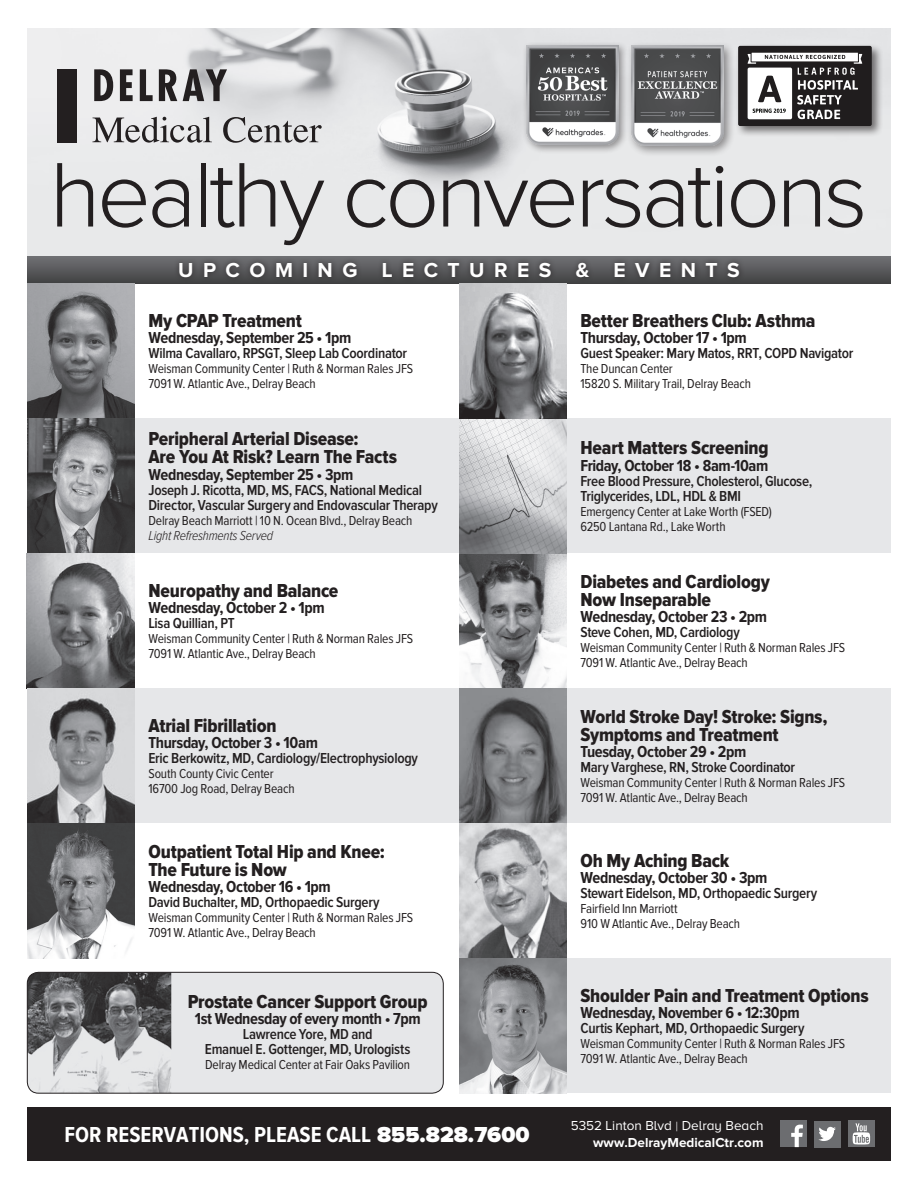
<style>
.page{position:relative;width:918px;height:1188px;background:#fff}
.page>*{position:absolute;margin:0;border:0;box-sizing:border-box;transform-origin:0 0}
.t1{font:300 95.1px "Proxima Nova";letter-spacing:-.04em;color:#231f20}
.t2{font:700 22.5px "Proxima Nova Cond";color:#fff}
.t3{font:700 21px "Proxima Nova";letter-spacing:.45em;color:#fff}
.t4{font:19.5px/18px "Proxima Nova Cond Extrabld";letter-spacing:-.01em;color:#231f20}
.t5{font:700 16.5px "Proxima Nova Cond";letter-spacing:-.02em;color:#231f20}
.t6{font:600 15px/15px "Proxima Nova Cond";letter-spacing:-.02em;color:#231f20}
.t7{font:13.5px/15px "Proxima Nova Cond";letter-spacing:-.015em;color:#231f20}
.t8{font:13.5px "Proxima Nova A";color:#fff}
.t9{font:700 13.5px "Proxima Nova";color:#fff}
.t10{font:italic 300 13.5px "Proxima Nova Cond";letter-spacing:-.02em;color:#231f20}
.s1{font-family:"Proxima Nova";font-weight:300}
.s2{font-family:"Proxima Nova";font-weight:900}
</style>
<div class="page">
<img style="left:27px;top:29px;width:864px;height:227px">
<svg style="left:94px;top:69px;width:19px;height:32px"></svg>
<svg style="left:120px;top:69px;width:13px;height:32px"></svg>
<svg style="left:140px;top:69px;width:13px;height:32px"></svg>
<svg style="left:159px;top:69px;width:18px;height:32px"></svg>
<svg style="left:183px;top:69px;width:44px;height:32px"></svg>
<svg style="left:92px;top:117px;width:120px;height:26px"></svg>
<svg style="left:223px;top:117px;width:99px;height:26px"></svg>
<div style="left:57px;top:69px;width:19px;height:74px;background:#231f20"></div>
<div style="left:27px;top:256px;width:864px;height:28px;background:linear-gradient(to bottom,#717175,#424344)"></div>
<div style="left:173px;top:257px;width:572px;height:26px;background:#231f20;opacity:.75"></div>
<div style="left:27px;top:418px;width:864px;height:136px;background:#e6e7e9"></div>
<div style="left:27px;top:688px;width:864px;height:136px;background:#e6e7e9"></div>
<div style="left:459px;top:958px;width:432px;height:136px;background:#e6e7e9"></div>
<div style="left:27px;top:1107px;width:864px;height:54px;background:#231f20"></div>
<div style="left:848px;top:1121px;width:27px;height:26px;background:#6c6d70"></div>
<svg style="left:853px;top:1123px;width:17px;height:21px"></svg>
<div style="left:780px;top:1121px;width:26px;height:26px;background:#6c6d70"></div>
<svg style="left:791px;top:1125px;width:12px;height:22px"></svg>
<div style="left:814px;top:1121px;width:26px;height:26px;background:#6c6d70"></div>
<svg style="left:818px;top:1127px;width:18px;height:14px"></svg>
<div style="left:626px;top:41px;width:109px;height:116px;background:#231f20;opacity:.48"></div>
<img style="left:631px;top:46px;width:93px;height:100px">
<div style="left:522px;top:42px;width:107px;height:113px;background:#231f20;opacity:.48"></div>
<img style="left:526px;top:46px;width:92px;height:99px">
<div style="left:736px;top:43px;width:147px;height:94px;background:#231f20;opacity:.6"></div>
<div style="left:738px;top:46px;width:134px;height:80px;background:#201d1e;border-radius:2px"></div>
<div style="left:751px;top:52px;width:108px;height:10px;border:1px solid #201d1e"></div>
<svg style="left:748px;top:54px;width:114px;height:65px"></svg>
<img style="left:27px;top:284px;width:108px;height:674px">
<img style="left:459px;top:284px;width:108px;height:810px">
<div style="left:27px;top:972px;width:416px;height:121px;background:#e6e7e9;border-radius:11px"></div>
<img style="left:27px;top:972px;width:144px;height:121px">
<div style="left:27px;top:972px;width:417px;height:122px;border:1px solid #231f20;border-radius:11px"></div>
<h1 class="t1" style="left:50px;top:142px;width:820px">healthy conversations</h1>
<h3 class="t3" style="left:178px;top:258px;width:563px">UPCOMING LECTURES &amp; EVENTS</h3>
<h3 class="t4" style="left:148px;top:312px;width:155px">My CPAP Treatment</h3>
<p class="t5" style="left:148px;top:329px;width:204px">Wednesday, September 25 • 1pm</p>
<p class="t6" style="left:148px;top:346px;width:260px">Wilma Cavallaro, RPSGT, Sleep Lab Coordinator</p>
<p class="t7" style="left:148px;top:362px;width:266px">Weisman Community Center | Ruth &amp; Norman Rales JFS<br>7091 W. Atlantic Ave., Delray Beach</p>
<h3 class="t4" style="left:148px;top:431px;width:250px">Peripheral Arterial Disease:<br>Are You At Risk? Learn The Facts</h3>
<p class="t5" style="left:148px;top:465px;width:207px">Wednesday, September 25 • 3pm</p>
<p class="t6" style="left:148px;top:483px;width:291px">Joseph J. Ricotta, MD, MS, FACS, National Medical<br>Director, Vascular Surgery and Endovascular Therapy</p>
<p class="t7" style="left:148px;top:513px;width:265px">Delray Beach Marriott | 10 N. Ocean Blvd., Delray Beach</p>
<p class="t10" style="left:148px;top:528px;width:126px">Light Refreshments Served</p>
<h3 class="t4" style="left:148px;top:582px;width:192px">Neuropathy and Balance</h3>
<p class="t5" style="left:148px;top:599px;width:178px">Wednesday, October 2 • 1pm</p>
<p class="t6" style="left:148px;top:616px;width:88px">Lisa Quillian, PT</p>
<p class="t7" style="left:148px;top:632px;width:266px">Weisman Community Center | Ruth &amp; Norman Rales JFS<br>7091 W. Atlantic Ave., Delray Beach</p>
<h3 class="t4" style="left:148px;top:717px;width:130px">Atrial Fibrillation</h3>
<p class="t5" style="left:148px;top:734px;width:171px">Thursday, October 3 • 10am</p>
<p class="t6" style="left:148px;top:751px;width:271px">Eric Berkowitz, MD, Cardiology/Electrophysiology</p>
<p class="t7" style="left:148px;top:767px;width:148px">South County Civic Center<br>16700 Jog Road, Delray Beach</p>
<h3 class="t4" style="left:148px;top:843px;width:238px">Outpatient Total Hip and Knee:<br>The Future is Now</h3>
<p class="t5" style="left:148px;top:878px;width:184px">Wednesday, October 16 • 1pm</p>
<p class="t6" style="left:148px;top:895px;width:233px">David Buchalter, MD, Orthopaedic Surgery</p>
<p class="t7" style="left:148px;top:911px;width:266px">Weisman Community Center | Ruth &amp; Norman Rales JFS<br>7091 W. Atlantic Ave., Delray Beach</p>
<h3 class="t4" style="left:188px;top:993px;width:241px">Prostate Cancer Support Group</h3>
<p class="t5" style="left:195px;top:1010px;width:227px">1st Wednesday of every month • 7pm</p>
<p class="t6" style="left:205px;top:1027px;width:207px;text-align:center">Lawrence Yore, MD and<br>Emanuel E. Gottenger, MD, Urologists</p>
<p class="t7" style="left:205px;top:1058px;width:207px">Delray Medical Center at Fair Oaks Pavilion</p>
<h3 class="t4" style="left:580px;top:312px;width:237px">Better Breathers Club: Asthma</h3>
<p class="t5" style="left:580px;top:329px;width:168px">Thursday, October 17 • 1pm</p>
<p class="t6" style="left:580px;top:346px;width:274px">Guest Speaker: Mary Matos, RRT, COPD Navigator</p>
<p class="t7" style="left:580px;top:362px;width:172px">The Duncan Center<br>15820 S. Military Trail, Delray Beach</p>
<h3 class="t4" style="left:580px;top:439px;width:190px">Heart Matters Screening</h3>
<p class="t5" style="left:580px;top:456px;width:189px">Friday, October 18 • 8am-10am</p>
<p class="t6" style="left:580px;top:474px;width:233px">Free Blood Pressure, Cholesterol, Glucose,<br>Triglycerides, LDL, HDL &amp; BMI</p>
<p class="t7" style="left:580px;top:504px;width:193px">Emergency Center at Lake Worth (FSED)<br>6250 Lantana Rd., Lake Worth</p>
<h3 class="t4" style="left:580px;top:573px;width:191px">Diabetes and Cardiology<br>Now Inseparable</h3>
<p class="t5" style="left:580px;top:608px;width:188px">Wednesday, October 23 • 2pm</p>
<p class="t6" style="left:580px;top:625px;width:161px">Steve Cohen, MD, Cardiology</p>
<p class="t7" style="left:580px;top:641px;width:266px">Weisman Community Center | Ruth &amp; Norman Rales JFS<br>7091 W. Atlantic Ave., Delray Beach</p>
<h3 class="t4" style="left:580px;top:708px;width:249px">World Stroke Day! Stroke: Signs,<br>Symptoms and Treatment</h3>
<p class="t5" style="left:580px;top:743px;width:167px">Tuesday, October 29 • 2pm</p>
<p class="t6" style="left:580px;top:760px;width:216px">Mary Varghese, RN, Stroke Coordinator</p>
<p class="t7" style="left:580px;top:776px;width:266px">Weisman Community Center | Ruth &amp; Norman Rales JFS<br>7091 W. Atlantic Ave., Delray Beach</p>
<h3 class="t4" style="left:580px;top:852px;width:150px">Oh My Aching Back</h3>
<p class="t5" style="left:580px;top:869px;width:188px">Wednesday, October 30 • 3pm</p>
<p class="t6" style="left:580px;top:886px;width:238px">Stewart Eidelson, MD, Orthopaedic Surgery</p>
<p class="t7" style="left:580px;top:902px;width:161px">Fairfield Inn Marriott<br>910 W Atlantic Ave., Delray Beach</p>
<h3 class="t4" style="left:580px;top:987px;width:290px">Shoulder Pain and Treatment Options</h3>
<p class="t5" style="left:580px;top:1004px;width:221px">Wednesday, November 6 • 12:30pm</p>
<p class="t6" style="left:580px;top:1021px;width:225px">Curtis Kephart, MD, Orthopaedic Surgery</p>
<p class="t7" style="left:580px;top:1037px;width:266px">Weisman Community Center | Ruth &amp; Norman Rales JFS<br>7091 W. Atlantic Ave., Delray Beach</p>
<p class="t8" style="left:571px;top:1118px;width:194px">5352 Linton Blvd <span class="s1">|</span> Delray Beach</p>
<h2 class="t2" style="left:64px;top:1122px;width:467px">FOR RESERVATIONS, PLEASE CALL <span class="s2">855.828.7600</span></h2>
<p class="t9" style="left:593px;top:1135px;width:172px">www.DelrayMedicalCtr.com</p>
</div>
